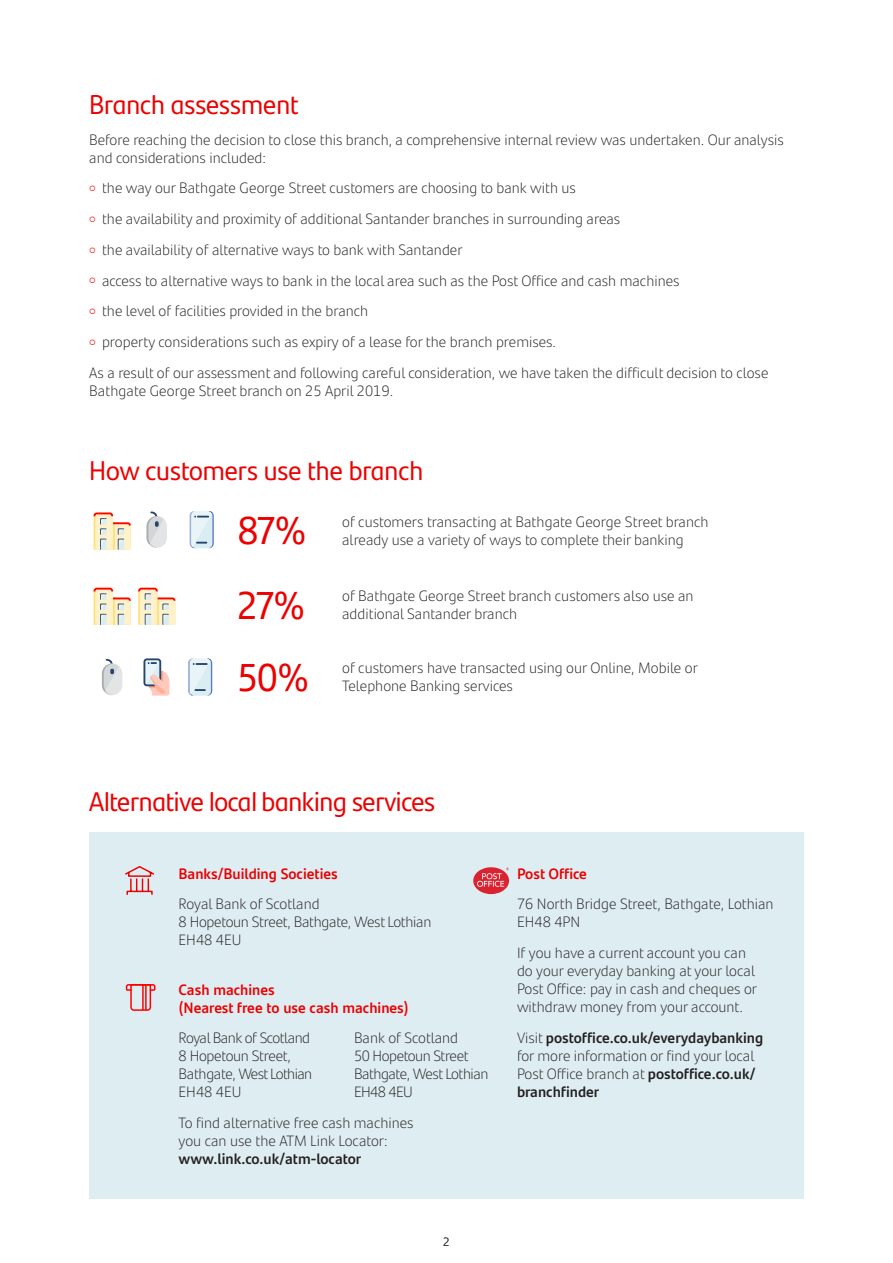
<style>
.page{position:relative;width:893px;height:1263px;background:#fff}
.page>*{position:absolute;margin:0;border:0;box-sizing:border-box;transform-origin:0 0}
._11pt_Body_Copy{font:39px "Santander Headline";color:#ec0000}
._11pt_Body_Copy-2{font:27px "Santander Headline";letter-spacing:-.01em;color:#ec0000}
._11pt_Body_Copy-3{font:300 15px/18px "Santander Text";color:#231f20}
._11pt_Body_Copy-4{font:300 15px/18px "Santander Text";letter-spacing:-.03em;color:#231f20}
._11pt_Body_Copy-5{font:700 15px/18px "Santander Text";color:#231f20}
._11pt_Body_Copy-6{font:700 15px/18px "Santander Text";color:#ec0000}
._11pt_Body_Copy-7{font:300 15px/18px "Santander Text";letter-spacing:-.02em;color:#231f20}
.t1{font:300 12px "Santander Text";color:#231f20}
.s1{color:#ec0000}
.s2{font-weight:700}
.s3{font-weight:300}
</style>
<div class="page">
<div style="left:89px;top:832px;width:715px;height:367px;background:#deedf2"></div>
<svg style="left:94px;top:588px;width:37px;height:37px"></svg>
<svg style="left:94px;top:512px;width:37px;height:38px"></svg>
<svg style="left:138px;top:588px;width:37px;height:37px"></svg>
<svg style="left:190px;top:511px;width:24px;height:37px"></svg>
<svg style="left:102px;top:658px;width:20px;height:37px"></svg>
<svg style="left:143px;top:658px;width:27px;height:38px"></svg>
<svg style="left:188px;top:658px;width:24px;height:38px"></svg>
<svg style="left:147px;top:511px;width:20px;height:37px"></svg>
<svg style="left:125px;top:984px;width:31px;height:27px"></svg>
<hr style="left:142px;top:985px;width:2px;height:25px;background:#f00">
<hr style="left:145px;top:985px;width:2px;height:25px;background:#f00">
<svg style="left:473px;top:867px;width:36px;height:27px"></svg>
<svg style="left:125px;top:866px;width:29px;height:29px"></svg>
<p class="_11pt_Body_Copy-2" style="left:89px;top:84px;width:211px">Branch assessment</p>
<p class="_11pt_Body_Copy-3" style="left:89px;top:130px;width:696px">Before reaching the decision to close this branch, a comprehensive internal review was undertaken. Our analysis and considerations included:</p>
<p class="_11pt_Body_Copy-3" style="left:89px;top:178px;width:488px"><span class="s1">○</span> the way our Bathgate George Street customers are choosing to bank with us</p>
<p class="_11pt_Body_Copy-3" style="left:89px;top:209px;width:533px"><span class="s1">○</span> the availability and proximity of additional Santander branches in surrounding areas</p>
<p class="_11pt_Body_Copy-3" style="left:89px;top:240px;width:375px"><span class="s1">○</span> the availability of alternative ways to bank with Santander</p>
<p class="_11pt_Body_Copy-3" style="left:89px;top:271px;width:592px"><span class="s1">○</span> access to alternative ways to bank in the local area such as the Post Office and cash machines</p>
<p class="_11pt_Body_Copy-3" style="left:89px;top:301px;width:280px"><span class="s1">○</span> the level of facilities provided in the branch</p>
<p class="_11pt_Body_Copy-3" style="left:89px;top:332px;width:468px"><span class="s1">○</span> property considerations such as expiry of a lease for the branch premises.</p>
<p class="_11pt_Body_Copy-3" style="left:89px;top:363px;width:681px">As a result of our assessment and following careful consideration, we have taken the difficult decision to close<br>Bathgate George Street branch on 25 April 2019.</p>
<p class="_11pt_Body_Copy-2" style="left:89px;top:451px;width:335px">How customers use the branch</p>
<p class="_11pt_Body_Copy" style="left:238px;top:501px;width:70px">87%</p>
<p class="_11pt_Body_Copy-3" style="left:342px;top:512px;width:368px">of customers transacting at Bathgate George Street branch</p>
<p class="_11pt_Body_Copy-3" style="left:342px;top:530px;width:343px">already use a variety of ways to complete their banking</p>
<p class="_11pt_Body_Copy" style="left:238px;top:576px;width:68px">27%</p>
<p class="_11pt_Body_Copy-3" style="left:342px;top:586px;width:353px">of Bathgate George Street branch customers also use an additional Santander branch</p>
<p class="_11pt_Body_Copy" style="left:238px;top:648px;width:72px">50%</p>
<p class="_11pt_Body_Copy-3" style="left:342px;top:658px;width:357px">of customers have transacted using our Online, Mobile or<br>Telephone Banking services</p>
<p class="_11pt_Body_Copy-2" style="left:89px;top:781px;width:347px">Alternative local banking services</p>
<p class="_11pt_Body_Copy-6" style="left:179px;top:863px;width:161px">Banks/Building Societies</p>
<p class="_11pt_Body_Copy-7" style="left:179px;top:894px;width:254px">Royal Bank of Scotland<br>8 Hopetoun Street, Bathgate, West Lothian<br>EH48 4EU</p>
<p class="_11pt_Body_Copy-6" style="left:179px;top:979px;width:232px">Cash machines<br>(Nearest free to use cash machines)</p>
<p class="_11pt_Body_Copy-4" style="left:179px;top:1028px;width:135px">Royal Bank of Scotland<br>8 Hopetoun Street,<br>Bathgate, West Lothian<br>EH48 4EU</p>
<p class="_11pt_Body_Copy-4" style="left:354px;top:1028px;width:136px">Bank of Scotland<br>50 Hopetoun Street<br>Bathgate, West Lothian<br>EH48 4EU</p>
<p class="_11pt_Body_Copy-3" style="left:179px;top:1113px;width:237px">To find alternative free cash machines you can use the ATM Link Locator: <span class="s2">www.link.co.uk/atm-locator</span></p>
<p class="t1" style="left:443px;top:1232px;width:8px">2</p>
<p class="_11pt_Body_Copy-6" style="left:517px;top:863px;width:71px">Post Office</p>
<p class="_11pt_Body_Copy-3" style="left:517px;top:894px;width:258px">76 North Bridge Street, Bathgate, Lothian<br>EH48 4PN</p>
<p class="_11pt_Body_Copy-3" style="left:517px;top:943px;width:242px">If you have a current account you can do your everyday banking at your local Post Office: pay in cash and cheques or withdraw money from your account.</p>
<p class="_11pt_Body_Copy-5" style="left:517px;top:1028px;width:248px"><span class="s3">Visit</span> postoffice.co.uk/everydaybanking <span class="s3">for more information or find your local Post Office branch at</span> postoffice.co.uk/ branchfinder</p>
</div>
